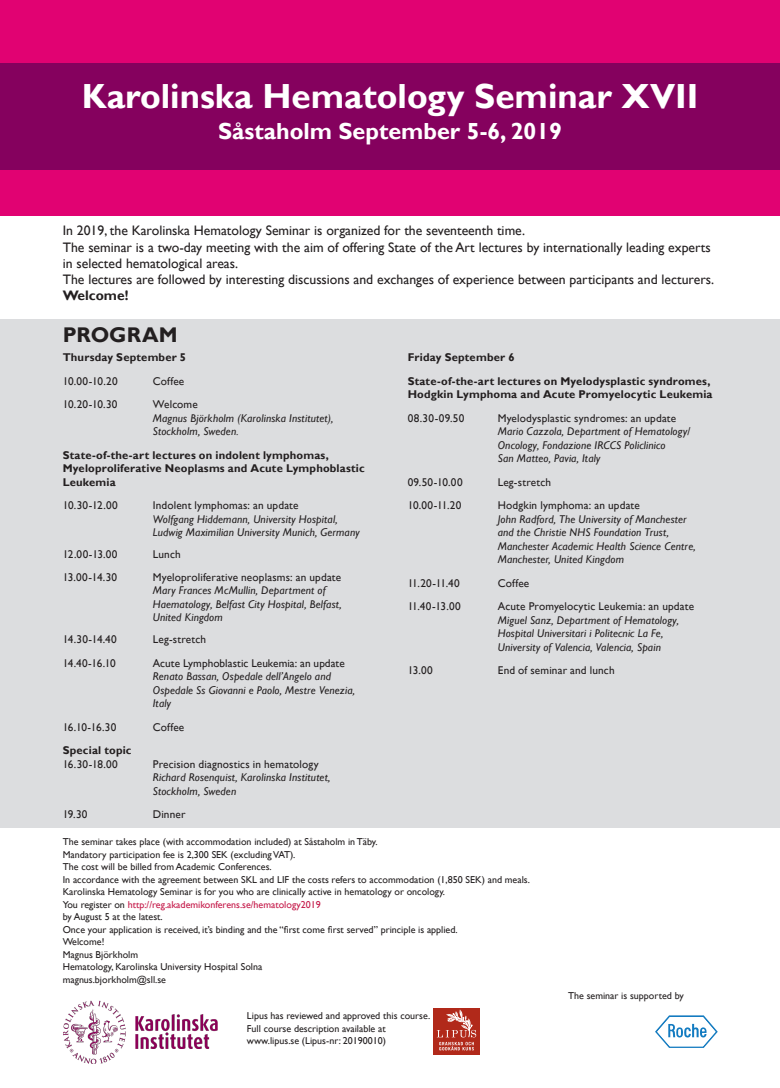
<style>
.page{position:relative;width:780px;height:1088px;background:#fff}
.page>*{position:absolute;margin:0;border:0;box-sizing:border-box;transform-origin:0 0}
.t1{font:700 34.88px "Gill Sans";color:#fff}
.t2{font:700 23.25px "Gill Sans";color:#fff}
.t3{font:700 21.25px "Gill Sans";color:#231f20}
.t4{font:13.75px/16.2px "Gill Sans";color:#231f20}
.t5{font:italic 11.25px "Gill Sans";letter-spacing:.015em;color:#231f20}
.t6{font:11.25px "Gill Sans";letter-spacing:.015em;color:#231f20}
.t7{font:700 11.25px/13.5px "Gill Sans";letter-spacing:.015em;color:#231f20}
.t8{font:10px/12.5px "Gill Sans";color:#231f20}
.t9{font:10px "Gill Sans";color:#c41848}
.s1{font-weight:700}
.s2{color:#231f20}
</style>
<div class="page">
<div style="left:0;top:319px;width:780px;height:508px;background:#dcdddf"></div>
<div style="left:0;top:0;width:780px;height:63px;background:#e10272"></div>
<div style="left:0;top:63px;width:780px;height:107px;background:#85015e"></div>
<div style="left:433px;top:1008px;width:46px;height:46px;background:#b1291a"></div>
<svg style="left:437px;top:1009px;width:39px;height:41px"></svg>
<svg style="left:655px;top:1015px;width:63px;height:33px"></svg>
<div style="left:0;top:170px;width:780px;height:45px;background:#e10272"></div>
<img style="left:63px;top:1000px;width:154px;height:64px">
<p class="t1" style="left:82px;top:75px;width:618px">Karolinska Hematology Seminar XVII</p>
<p class="t2" style="left:218px;top:118px;width:345px">Såstaholm September 5-6, 2019</p>
<p class="t4" style="left:63px;top:223px;width:649px">In 2019, the Karolinska Hematology Seminar is organized for the seventeenth time.<br>The seminar is a two-day meeting with the aim of offering State of the Art lectures by internationally leading experts in selected hematological areas.</p>
<p class="t4" style="left:63px;top:272px;width:653px">The lectures are followed by interesting discussions and exchanges of experience between participants and lecturers.<br><span class="s1">Welcome!</span></p>
<p class="t3" style="left:63px;top:322px;width:116px">PROGRAM</p>
<p class="t7" style="left:63px;top:351px;width:125px">Thursday September 5</p>
<p class="t6" style="left:63px;top:374px;width:56px">10.00-10.20</p>
<p class="t6" style="left:153px;top:374px;width:33px">Coffee</p>
<p class="t6" style="left:63px;top:398px;width:56px">10.20-10.30</p>
<p class="t6" style="left:153px;top:398px;width:47px">Welcome</p>
<p class="t5" style="left:153px;top:411px;width:182px">Magnus Björkholm (Karolinska Institutet),</p>
<p class="t5" style="left:153px;top:425px;width:87px">Stockholm, Sweden.</p>
<p class="t7" style="left:63px;top:448px;width:267px">State-of-the-art lectures on indolent lymphomas,</p>
<p class="t7" style="left:63px;top:462px;width:303px">Myeloproliferative Neoplasms and Acute Lymphoblastic<br>Leukemia</p>
<p class="t6" style="left:63px;top:499px;width:57px">10.30-12.00</p>
<p class="t6" style="left:153px;top:499px;width:147px">Indolent lymphomas: an update</p>
<p class="t5" style="left:153px;top:512px;width:186px">Wolfgang Hiddemann, University Hospital,</p>
<p class="t5" style="left:153px;top:526px;width:208px">Ludwig Maximilian University Munich, Germany</p>
<p class="t6" style="left:63px;top:548px;width:56px">12.00-13.00</p>
<p class="t6" style="left:153px;top:548px;width:29px">Lunch</p>
<p class="t6" style="left:63px;top:570px;width:56px">13.00-14.30</p>
<p class="t6" style="left:153px;top:570px;width:190px">Myeloproliferative neoplasms: an update</p>
<p class="t5" style="left:153px;top:584px;width:174px">Mary Frances McMullin, Department of</p>
<p class="t5" style="left:153px;top:597px;width:190px">Haematology, Belfast City Hospital, Belfast,</p>
<p class="t5" style="left:153px;top:611px;width:71px">United Kingdom</p>
<p class="t6" style="left:63px;top:633px;width:56px">14.30-14.40</p>
<p class="t6" style="left:153px;top:633px;width:55px">Leg-stretch</p>
<p class="t6" style="left:63px;top:656px;width:55px">14.40-16.10</p>
<p class="t6" style="left:153px;top:656px;width:193px">Acute Lymphoblastic Leukemia: an update</p>
<p class="t5" style="left:153px;top:670px;width:180px">Renato Bassan, Ospedale dell’Angelo and</p>
<p class="t5" style="left:153px;top:683px;width:204px">Ospedale Ss Giovanni e Paolo, Mestre Venezia,</p>
<p class="t5" style="left:153px;top:697px;width:20px">Italy</p>
<p class="t6" style="left:63px;top:720px;width:55px">16.10-16.30</p>
<p class="t6" style="left:153px;top:720px;width:33px">Coffee</p>
<p class="t7" style="left:63px;top:744px;width:70px">Special topic</p>
<p class="t6" style="left:63px;top:757px;width:57px">16.30-18.00</p>
<p class="t6" style="left:153px;top:757px;width:167px">Precision diagnostics in hematology</p>
<p class="t5" style="left:153px;top:771px;width:179px">Richard Rosenquist, Karolinska Institutet,</p>
<p class="t5" style="left:153px;top:784px;width:85px">Stockholm, Sweden</p>
<p class="t6" style="left:63px;top:808px;width:26px">19.30</p>
<p class="t6" style="left:153px;top:808px;width:34px">Dinner</p>
<p class="t7" style="left:407px;top:351px;width:108px">Friday September 6</p>
<p class="t7" style="left:407px;top:374px;width:306px">State-of-the-art lectures on Myelodysplastic syndromes,<br>Hodgkin Lymphoma and Acute Promyelocytic Leukemia</p>
<p class="t6" style="left:407px;top:411px;width:58px">08.30-09.50</p>
<p class="t6" style="left:497px;top:411px;width:180px">Myelodysplastic syndromes: an update</p>
<p class="t5" style="left:497px;top:425px;width:194px">Mario Cazzola, Department of Hematology/</p>
<p class="t5" style="left:497px;top:438px;width:169px">Oncology, Fondazione IRCCS Policlinico</p>
<p class="t5" style="left:497px;top:452px;width:104px">San Matteo, Pavia, Italy</p>
<p class="t6" style="left:407px;top:475px;width:56px">09.50-10.00</p>
<p class="t6" style="left:497px;top:475px;width:55px">Leg-stretch</p>
<p class="t6" style="left:407px;top:499px;width:55px">10.00-11.20</p>
<p class="t6" style="left:497px;top:499px;width:144px">Hodgkin lymphoma: an update</p>
<p class="t5" style="left:497px;top:512px;width:190px">John Radford, The University of Manchester</p>
<p class="t5" style="left:497px;top:526px;width:173px">and the Christie NHS Foundation Trust,</p>
<p class="t5" style="left:497px;top:539px;width:199px">Manchester Academic Health Science Centre,</p>
<p class="t5" style="left:497px;top:553px;width:128px">Manchester, United Kingdom</p>
<p class="t6" style="left:407px;top:576px;width:53px">11.20-11.40</p>
<p class="t6" style="left:497px;top:576px;width:33px">Coffee</p>
<p class="t6" style="left:407px;top:600px;width:54px">11.40-13.00</p>
<p class="t6" style="left:497px;top:600px;width:198px">Acute Promyelocytic Leukemia: an update</p>
<p class="t5" style="left:497px;top:613px;width:183px">Miguel Sanz, Department of Hematology,</p>
<p class="t5" style="left:497px;top:627px;width:167px">Hospital Universitari i Politecnic La Fe,</p>
<p class="t5" style="left:497px;top:640px;width:165px">University of Valencia, Valencia, Spain</p>
<p class="t6" style="left:407px;top:664px;width:27px">13.00</p>
<p class="t6" style="left:497px;top:664px;width:118px">End of seminar and lunch</p>
<p class="t8" style="left:63px;top:836px;width:316px">The seminar takes place (with accommodation included) at Såstaholm in Täby.</p>
<p class="t8" style="left:63px;top:848px;width:234px">Mandatory participation fee is 2,300 SEK (excluding VAT).</p>
<p class="t8" style="left:63px;top:861px;width:210px">The cost will be billed from Academic Conferences.</p>
<p class="t8" style="left:63px;top:873px;width:468px">In accordance with the agreement between SKL and LIF the costs refers to accommodation (1,850 SEK) and meals.</p>
<p class="t8" style="left:63px;top:886px;width:384px">Karolinska Hematology Seminar is for you who are clinically active in hematology or oncology.</p>
<p class="t9" style="left:63px;top:899px;width:259px"><span class="s2">You register on</span> http://reg.akademikonferens.se/hematology2019</p>
<p class="t8" style="left:63px;top:911px;width:101px">by August 5 at the latest.</p>
<p class="t8" style="left:63px;top:923px;width:396px">Once your application is received, it’s binding and the “first come first served” principle is applied.</p>
<p class="t8" style="left:63px;top:936px;width:43px">Welcome!</p>
<p class="t8" style="left:63px;top:948px;width:77px">Magnus Björkholm</p>
<p class="t8" style="left:63px;top:961px;width:201px">Hematology, Karolinska University Hospital Solna</p>
<p class="t8" style="left:63px;top:973px;width:105px">magnus.bjorkholm@sll.se</p>
<p class="t8" style="left:247px;top:1010px;width:185px">Lipus has reviewed and approved this course.<br>Full course description available at</p>
<p class="t8" style="left:247px;top:1035px;width:140px">www.lipus.se (Lipus-nr: 20190010)</p>
<p class="t8" style="left:568px;top:989px;width:117px">The seminar is supported by</p>
</div>
